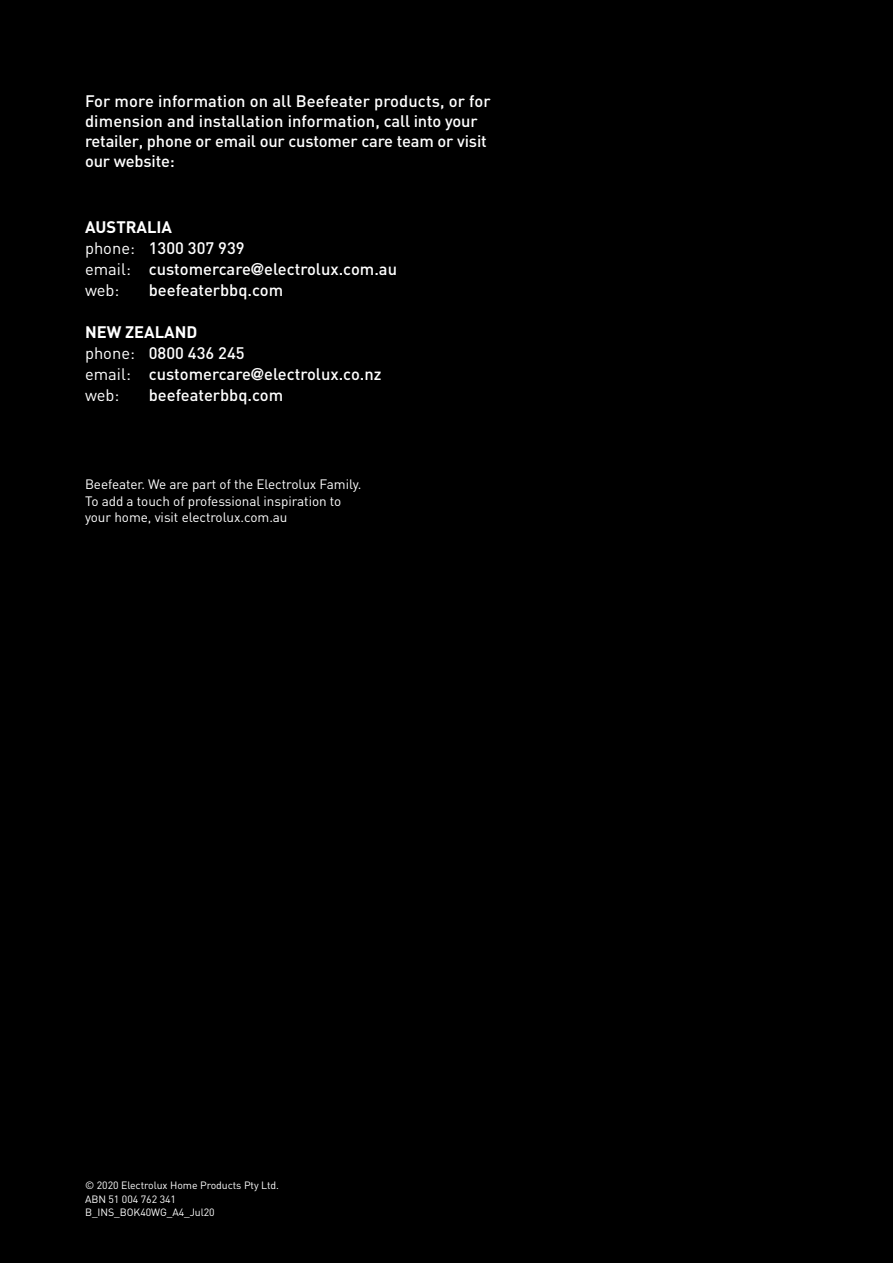
<style>
.page{position:relative;width:893px;height:1263px;background:#000}
.page>*{position:absolute;margin:0;border:0;box-sizing:border-box;transform-origin:0 0}
.t1{font:500 16.5px/21px "DIN";color:#fff}
.t2{font:13.5px/16.2px "DIN";letter-spacing:-.005em;color:#fff}
.t3{font:10.5px/13.5px "DIN";letter-spacing:-.005em;color:#fff}
.s1{font-weight:700}
.s2{font-weight:400}
.s3{font-family:"Helvetica Neue LT Std";font-weight:700}
</style>
<div class="page">
<p class="t1" style="left:85px;top:91px;width:407px;line-height:19.8px">For more information on all Beefeater products, or for dimension and installation information, call into your retailer, phone or email our customer care team or visit our website:</p>
<p class="t1" style="left:85px;top:216px;width:313px"><span class="s1">AUSTRALIA<br></span><span class="s2">phone:</span> 1300 307 939<br><span class="s2">email:</span> customercare<span class="s3">@</span>electrolux.com.au <span class="s2">web:</span></p>
<p class="t1" style="left:149px;top:279px;width:136px">beefeaterbbq.com</p>
<p class="t1" style="left:85px;top:321px;width:298px"><span class="s1">NEW ZEALAND<br></span><span class="s2">phone:</span> 0800 436 245<br><span class="s2">email:</span> customercare<span class="s3">@</span>electrolux.co.nz <span class="s2">web:</span></p>
<p class="t1" style="left:149px;top:384px;width:136px">beefeaterbbq.com</p>
<p class="t2" style="left:85px;top:476px;width:278px">Beefeater. We are part of the Electrolux Family.<br>To add a touch of professional inspiration to your home, visit electrolux.com.au</p>
<p class="t3" style="left:85px;top:1178px;width:196px">© 2020 Electrolux Home Products Pty Ltd.<br>ABN 51 004 762 341<br>B_INS_BOK40WG_A4_Jul20</p>
</div>
